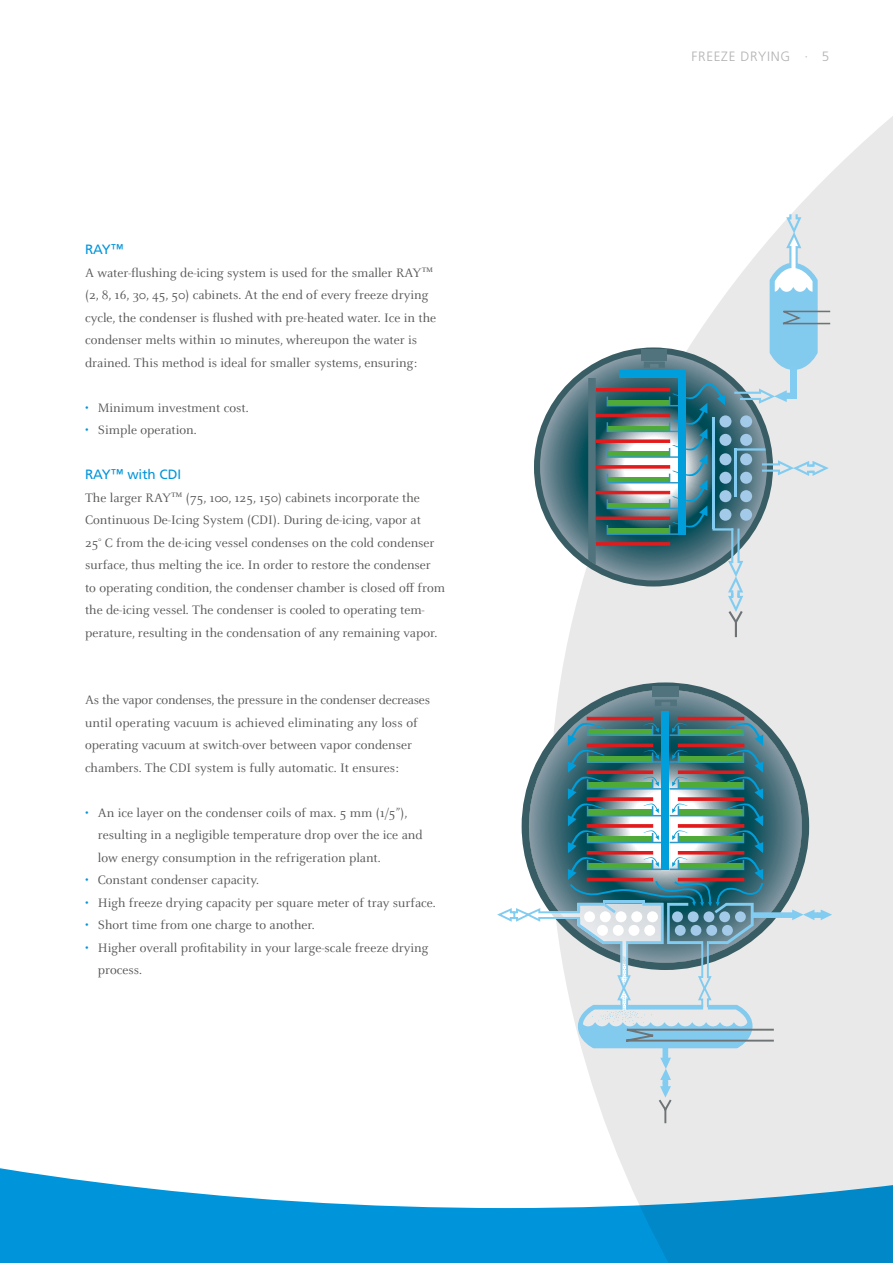
<style>
.page{position:relative;width:893px;height:1263px;background:#fff}
.page>*{position:absolute;margin:0;border:0;box-sizing:border-box;transform-origin:0 0}
.t1{font:13.5px/22.5px "Celeste OT";color:#565655}
.t2{font:13.5px "Frutiger LT Pro";color:#0095db}
.t3{font:300 13.5px "Frutiger LT Pro";letter-spacing:.05em;color:#b1b2b3}
.s1{font-size:12.75px}
.s2{font-size:12px}
.s3{color:#0095db}
</style>
<div class="page">
<svg style="left:0;top:1168px;width:548px;height:95px;fill:#0095db"></svg>
<svg style="left:548px;top:116px;width:345px;height:1147px;fill:#e9e9e9"></svg>
<svg style="left:534px;top:347px;width:73px;height:239px"></svg>
<svg style="left:588px;top:378px;width:8px;height:187px"></svg>
<hr style="left:596px;top:388px;width:74px;height:3px;background:#e31a1c">
<div style="left:596px;top:414px;width:74px;height:3px;background:#e31a1c;border:1px solid #e31a1c"></div>
<hr style="left:596px;top:440px;width:74px;height:3px;background:#e31a1c">
<div style="left:596px;top:465px;width:74px;height:3px;background:#e31a1c;border:1px solid #e31a1c"></div>
<div style="left:596px;top:491px;width:74px;height:3px;background:#e31a1c;border:1px solid #e31a1c"></div>
<hr style="left:596px;top:517px;width:74px;height:3px;background:#e31a1c">
<div style="left:596px;top:542px;width:74px;height:3px;background:#e31a1c;border:1px solid #e31a1c"></div>
<svg style="left:607px;top:214px;width:223px;height:445px"></svg>
<svg style="left:548px;top:682px;width:261px;height:39px;background:#a9b5b9"></svg>
<hr style="left:587px;top:717px;width:66px;height:3px;background:#e31a1c">
<hr style="left:678px;top:717px;width:66px;height:3px;background:#e31a1c">
<div style="left:661px;top:712px;width:8px;height:158px;background:#009fdb"></div>
<div style="left:653px;top:686px;width:26px;height:11px;background:#50737d"></div>
<svg style="left:655px;top:700px;width:22px;height:6px"></svg>
<svg style="left:497px;top:721px;width:335px;height:404px"></svg>
<p class="t2" style="left:85px;top:241px;width:40px">RAY<span class="s1">™</span></p>
<p class="t1" style="left:85px;top:261px;width:353px">A water-flushing de-icing system is used for the smaller RAY<span class="s2">™ </span>(2, 8, 16, 30, 45, 50) cabinets. At the end of every freeze drying cycle, the condenser is flushed with pre-heated water. Ice in the condenser melts within 10 minutes, whereupon the water is drained. This method is ideal for smaller systems, ensuring:</p>
<p class="t1" style="left:85px;top:396px;width:165px"><span class="s3">•</span> Minimum investment cost.</p>
<p class="t1" style="left:85px;top:419px;width:113px"><span class="s3">•</span> Simple operation.</p>
<p class="t2" style="left:85px;top:466px;width:98px">RAY<span class="s1">™</span> with CDI</p>
<p class="t1" style="left:85px;top:486px;width:361px">The larger RAY<span class="s2">™</span> (75, 100, 125, 150) cabinets incorporate the Continuous De-Icing System (CDI). During de-icing, vapor at<br>25° C from the de-icing vessel condenses on the cold condenser surface, thus melting the ice. In order to restore the condenser to operating condition, the condenser chamber is closed off from the de-icing vessel. The condenser is cooled to operating tem&shy;perature, resulting in the condensation of any remaining vapor.</p>
<p class="t1" style="left:85px;top:689px;width:346px">As the vapor condenses, the pressure in the condenser decreases until operating vacuum is achieved eliminating any loss of operating vacuum at switch-over between vapor condenser chambers. The CDI system is fully automatic. It ensures:</p>
<p class="t1" style="left:98px;top:801px;width:326px;text-indent:-13px"><span class="s3">•</span> An ice layer on the condenser coils of max. 5 mm (1/5”), resulting in a negligible temperature drop over the ice and low energy consumption in the refrigeration plant.</p>
<p class="t1" style="left:85px;top:869px;width:176px"><span class="s3">•</span> Constant condenser capacity.</p>
<p class="t1" style="left:85px;top:891px;width:352px"><span class="s3">•</span> High freeze drying capacity per square meter of tray surface.</p>
<p class="t1" style="left:85px;top:914px;width:231px"><span class="s3">•</span> Short time from one charge to another.</p>
<p class="t1" style="left:98px;top:936px;width:332px;text-indent:-13px"><span class="s3">•</span> Higher overall profitability in your large-scale freeze drying process.</p>
<p class="t3" style="left:692px;top:49px;width:139px">FREEZE DRYING · 5</p>
</div>
